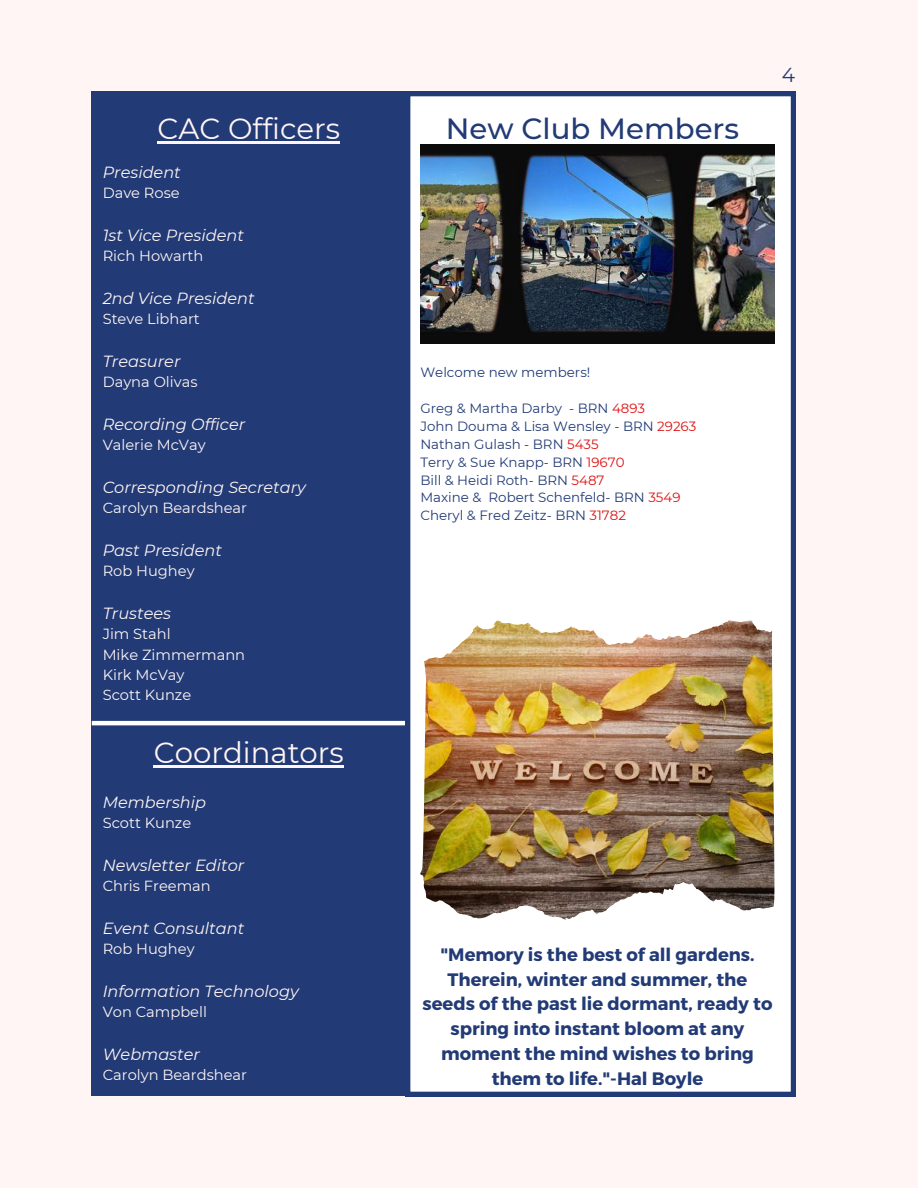
<style>
.page{position:relative;width:918px;height:1188px;background:#fff5f5}
.page>*{position:absolute;margin:0;border:0;box-sizing:border-box;transform-origin:0 0}
.t1{font:29.25px "Montserrat";color:#fff5f5}
.t2{font:500 29.25px "Montserrat";color:#223b76}
.t3{font:20.25px "Montserrat";color:#223b76}
.t4{font:700 18px/24.8px "Montserrat";color:#223b76;text-align:center}
.t5{font:italic 16.2px "Montserrat";color:#fff5f5}
.t6{font:14.7px/20.2px "Montserrat";color:#fff5f5}
.t7{font:13.35px/17.9px "Montserrat";color:#223b76}
.s1{color:#df1011}
</style>
<div class="page">
<div style="left:92px;top:92px;width:314px;height:1004px;background:#223b76"></div>
<hr style="left:92px;top:721px;width:314px;height:4px;background:#fff">
<svg style="left:406px;top:92px;width:389px;height:1004px"></svg>
<img style="left:420px;top:145px;width:355px;height:199px">
<img style="left:502px;top:620px;width:272px;height:265px">
<hr style="left:158px;top:141px;width:182px;height:2px;background:#fff5f5">
<hr style="left:154px;top:765px;width:190px;height:2px;background:#fff5f5">
<h1 class="t1" style="left:158px;top:110px;width:184px">CAC Officers</h1>
<p class="t5" style="left:103px;top:162px;width:80px">President</p>
<p class="t6" style="left:103px;top:183px;width:79px">Dave Rose</p>
<p class="t5" style="left:103px;top:225px;width:143px">1st Vice President</p>
<p class="t6" style="left:103px;top:246px;width:102px">Rich Howarth</p>
<p class="t5" style="left:103px;top:288px;width:153px">2nd Vice President</p>
<p class="t6" style="left:103px;top:309px;width:99px">Steve Libhart</p>
<p class="t5" style="left:103px;top:351px;width:79px">Treasurer</p>
<p class="t6" style="left:103px;top:372px;width:96px">Dayna Olivas</p>
<p class="t5" style="left:103px;top:414px;width:144px">Recording Officer</p>
<p class="t6" style="left:103px;top:435px;width:105px">Valerie McVay</p>
<p class="t5" style="left:103px;top:477px;width:205px">Corresponding Secretary</p>
<p class="t6" style="left:103px;top:498px;width:146px">Carolyn Beardshear</p>
<p class="t5" style="left:103px;top:540px;width:121px">Past President</p>
<p class="t6" style="left:103px;top:561px;width:93px">Rob Hughey</p>
<p class="t5" style="left:103px;top:603px;width:70px">Trustees</p>
<p class="t6" style="left:103px;top:624px;width:144px">Jim Stahl<br>Mike Zimmermann<br>Kirk McVay<br>Scott Kunze</p>
<h1 class="t1" style="left:154px;top:735px;width:191px">Coordinators</h1>
<p class="t5" style="left:103px;top:792px;width:105px">Membership</p>
<p class="t6" style="left:103px;top:813px;width:90px">Scott Kunze</p>
<p class="t5" style="left:103px;top:855px;width:143px">Newsletter Editor</p>
<p class="t6" style="left:103px;top:876px;width:110px">Chris Freeman</p>
<p class="t5" style="left:103px;top:918px;width:143px">Event Consultant</p>
<p class="t6" style="left:103px;top:939px;width:93px">Rob Hughey</p>
<p class="t5" style="left:103px;top:981px;width:198px">Information Technology</p>
<p class="t6" style="left:103px;top:1002px;width:106px">Von Campbell</p>
<p class="t5" style="left:103px;top:1044px;width:99px">Webmaster</p>
<p class="t6" style="left:103px;top:1065px;width:146px">Carolyn Beardshear</p>
<h1 class="t2" style="left:446px;top:110px;width:295px">New Club Members</h1>
<h2 class="t3" style="left:782px;top:63px;width:15px">4</h2>
<p class="t7" style="left:420px;top:364px;width:171px">Welcome new members!</p>
<p class="t7" style="left:420px;top:399px;width:277px">Greg &amp; Martha Darby - BRN <span class="s1">4893<br></span>John Douma &amp; Lisa Wensley - BRN <span class="s1">29263<br></span>Nathan Gulash - BRN <span class="s1">5435<br></span>Terry &amp; Sue Knapp- BRN <span class="s1">19670<br></span>Bill &amp; Heidi Roth- BRN <span class="s1">5487<br></span>Maxine &amp; Robert Schenfeld- BRN <span class="s1">3549<br></span>Cheryl &amp; Fred Zeitz- BRN <span class="s1">31782</span></p>
<h3 class="t4" style="left:422px;top:941px;width:352px">"Memory is the best of all gardens.<br>Therein, winter and summer, the seeds of the past lie dormant, ready to spring into instant bloom at any moment the mind wishes to bring them to life."-Hal Boyle</h3>
</div>
